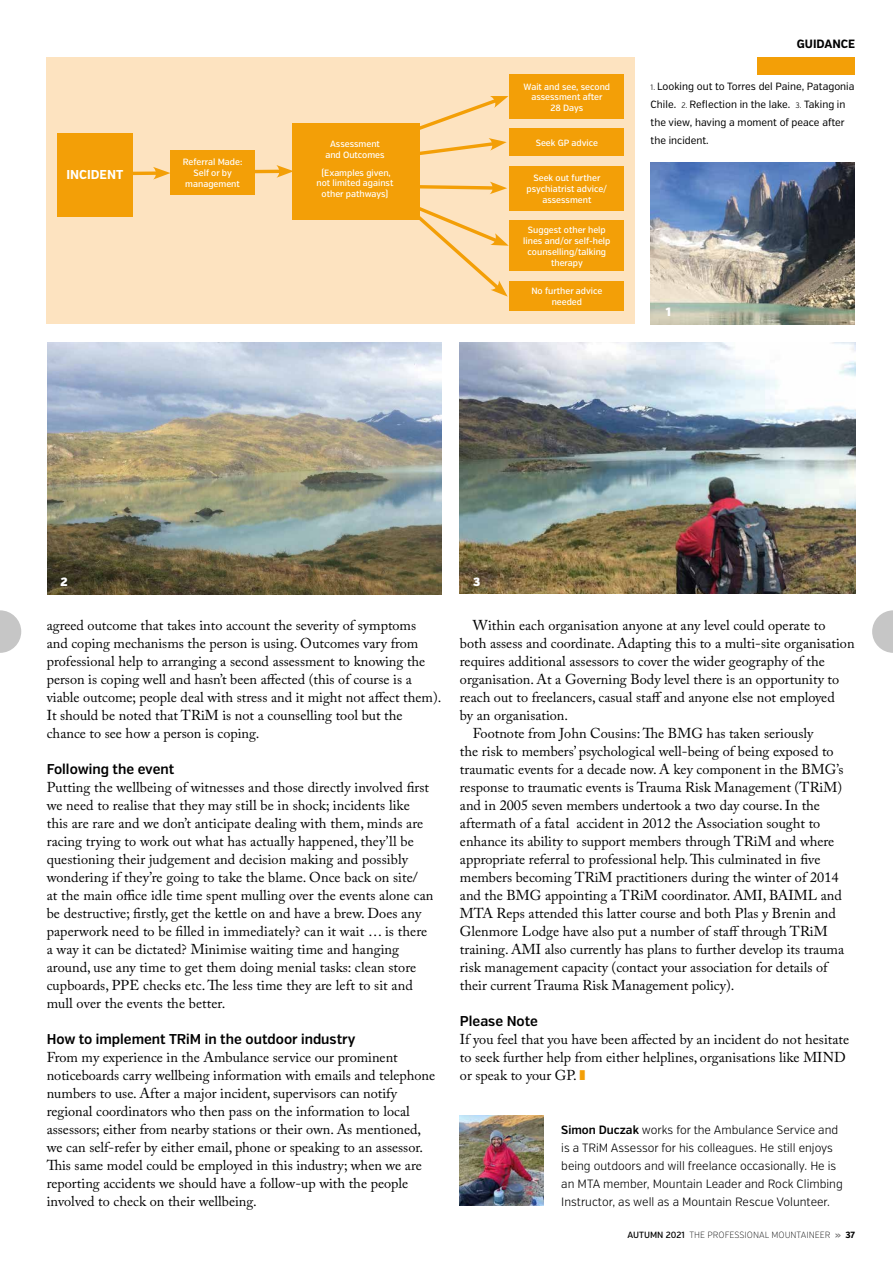
<style>
.page{position:relative;width:893px;height:1263px;background:#fff}
.page>*{position:absolute;margin:0;border:0;box-sizing:border-box;transform-origin:0 0}
.t1{font:14.25px/18px "Adobe Caslon Pro";color:#000}
.t2{font:600 14.25px "Verb Cond";color:#000}
.t3{font:700 12.9px "Verb Cond";color:#fff}
.t4{font:300 12px/18px "Verb Cond";color:#000}
.t5{font:700 12px "Verb Cond";color:#000}
.t6{font:900 12px "Verb Cond";color:#fff}
.t7{font:10.5px/18px "Verb Cond";color:#000}
.t8{font:500 9px/10.8px "Verb Cond";color:#fff;text-align:center}
.t9{font:200 9px "Verb Cond";color:#000}
.s1{font-weight:300;font-size:7.8px}
.s2{color:#f39f07}
.s3{font-weight:600}
.s4{font-weight:500}
.s5{font-weight:600;color:#706f6f}
.s6{font-weight:700}
</style>
<div class="page">
<img style="left:460px;top:1116px;width:84px;height:90px">
<img style="left:460px;top:342px;width:395px;height:251px">
<div style="left:47px;top:58px;width:588px;height:266px;background:#fde3c0"></div>
<div style="left:170px;top:150px;width:85px;height:44px;background:#f39f07"></div>
<div style="left:293px;top:123px;width:127px;height:97px;background:#f39f07"></div>
<div style="left:57px;top:133px;width:75px;height:83px;background:#f39f07"></div>
<div style="left:510px;top:74px;width:114px;height:44px;background:#f39f07"></div>
<div style="left:510px;top:129px;width:114px;height:27px;background:#f39f07"></div>
<div style="left:510px;top:166px;width:114px;height:44px;background:#f39f07"></div>
<div style="left:510px;top:221px;width:114px;height:50px;background:#f39f07"></div>
<div style="left:510px;top:282px;width:114px;height:29px;background:#f39f07"></div>
<hr style="left:248px;top:170px;width:35px;height:3px;background:#f39f07">
<svg style="left:276px;top:165px;width:17px;height:13px"></svg>
<svg style="left:420px;top:182px;width:87px;height:12px"></svg>
<svg style="left:419px;top:207px;width:90px;height:90px"></svg>
<svg style="left:420px;top:96px;width:88px;height:59px"></svg>
<img style="left:47px;top:342px;width:395px;height:252px">
<img style="left:651px;top:162px;width:204px;height:162px">
<svg style="left:132px;top:171px;width:21px;height:4px"></svg>
<svg style="left:153px;top:167px;width:17px;height:13px"></svg>
<div style="left:757px;top:57px;width:98px;height:17px;background:#f39f07"></div>
<svg style="left:872px;top:610px;width:21px;height:43px"></svg>
<svg style="left:0;top:610px;width:21px;height:43px"></svg>
<p class="t3" style="left:66px;top:167px;width:58px">INCIDENT</p>
<p class="t8" style="left:183px;top:157px;width:61px">Referral Made:<br>Self or by management</p>
<p class="t8" style="left:325px;top:139px;width:61px">Assessment and Outcomes</p>
<p class="t8" style="left:317px;top:167px;width:78px">(Examples given, not limited against other pathways)</p>
<p class="t8" style="left:524px;top:81px;width:88px">Wait and see, second assessment after<br>28 Days</p>
<p class="t8" style="left:536px;top:137px;width:64px">Seek GP advice</p>
<p class="t8" style="left:527px;top:172px;width:82px">Seek out further psychiatrist advice/ assessment</p>
<p class="t8" style="left:523px;top:225px;width:89px">Suggest other help lines and/or self-help counselling/talking therapy</p>
<p class="t8" style="left:531px;top:286px;width:73px">No further advice needed</p>
<p class="t5" style="left:797px;top:36px;width:60px">GUIDANCE</p>
<p class="t7" style="left:651px;top:78px;width:205px"><span class="s1">1.</span> Looking out to Torres del Paine, Patagonia Chile. <span class="s1">2.</span> Reflection in the lake. <span class="s1">3.</span> Taking in the view, having a moment of peace after the incident.</p>
<p class="t6" style="left:666px;top:305px;width:7px">1</p>
<p class="t6" style="left:60px;top:575px;width:9px">2</p>
<p class="t6" style="left:473px;top:574px;width:9px">3</p>
<p class="t1" style="left:47px;top:616px;width:396px">agreed outcome that takes into account the severity of symptoms<br>and coping mechanisms the person is using. Outcomes vary from professional help to arranging a second assessment to knowing the person is coping well and hasn’t been affected (this of course is a viable outcome; people deal with stress and it might not affect them).<br>It should be noted that TRiM is not a counselling tool but the chance to see how a person is coping.</p>
<p class="t2" style="left:47px;top:760px;width:129px">Following the event</p>
<p class="t1" style="left:47px;top:778px;width:388px">Putting the wellbeing of witnesses and those directly involved first we need to realise that they may still be in shock; incidents like this are rare and we don’t anticipate dealing with them, minds are racing trying to work out what has actually happened, they’ll be questioning their judgement and decision making and possibly wondering if they’re going to take the blame. Once back on site/<br>at the main office idle time spent mulling over the events alone can be destructive; firstly, get the kettle on and have a brew. Does any paperwork need to be filled in immediately? can it wait … is there a way it can be dictated? Minimise waiting time and hanging around, use any time to get them doing menial tasks: clean store cupboards, PPE checks etc. The less time they are left to sit and mull over the events the better.</p>
<p class="t2" style="left:47px;top:1030px;width:310px">How to implement TRiM in the outdoor industry</p>
<p class="t1" style="left:47px;top:1048px;width:390px">From my experience in the Ambulance service our prominent noticeboards carry wellbeing information with emails and telephone numbers to use. After a major incident, supervisors can notify regional coordinators who then pass on the information to local assessors; either from nearby stations or their own. As mentioned, we can self-refer by either email, phone or speaking to an assessor.<br>This same model could be employed in this industry; when we are reporting accidents we should have a follow-up with the people involved to check on their wellbeing.</p>
<p class="t1" style="left:473px;top:616px;width:354px">Within each organisation anyone at any level could operate to</p>
<p class="t1" style="left:460px;top:634px;width:396px">both assess and coordinate. Adapting this to a multi-site organisation</p>
<p class="t1" style="left:460px;top:652px;width:366px">requires additional assessors to cover the wider geography of the</p>
<p class="t1" style="left:460px;top:670px;width:381px">organisation. At a Governing Body level there is an opportunity to</p>
<p class="t1" style="left:460px;top:688px;width:376px">reach out to freelancers, casual staff and anyone else not employed</p>
<p class="t1" style="left:460px;top:706px;width:110px">by an organisation.</p>
<p class="t1" style="left:473px;top:724px;width:342px">Footnote from John Cousins: The BMG has taken seriously</p>
<p class="t1" style="left:460px;top:742px;width:375px">the risk to members’ psychological well-being of being exposed to</p>
<p class="t1" style="left:460px;top:760px;width:385px">traumatic events for a decade now. A key component in the BMG’s</p>
<p class="t1" style="left:460px;top:778px;width:384px">response to traumatic events is Trauma Risk Management (TRiM)</p>
<p class="t1" style="left:460px;top:796px;width:362px">and in 2005 seven members undertook a two day course. In the</p>
<p class="t1" style="left:460px;top:814px;width:362px">aftermath of a fatal accident in 2012 the Association sought to</p>
<p class="t1" style="left:460px;top:832px;width:376px">enhance its ability to support members through TRiM and where</p>
<p class="t1" style="left:460px;top:850px;width:362px">appropriate referral to professional help. This culminated in five</p>
<p class="t1" style="left:460px;top:868px;width:380px">members becoming TRiM practitioners during the winter of 2014</p>
<p class="t1" style="left:460px;top:886px;width:383px">and the BMG appointing a TRiM coordinator. AMI, BAIML and</p>
<p class="t1" style="left:460px;top:904px;width:377px">MTA Reps attended this latter course and both Plas y Brenin and</p>
<p class="t1" style="left:460px;top:922px;width:369px">Glenmore Lodge have also put a number of staff through TRiM</p>
<p class="t1" style="left:460px;top:940px;width:386px">training. AMI also currently has plans to further develop its trauma</p>
<p class="t1" style="left:460px;top:958px;width:369px">risk management capacity (contact your association for details of</p>
<p class="t1" style="left:460px;top:976px;width:276px">their current Trauma Risk Management policy).</p>
<p class="t2" style="left:460px;top:1012px;width:80px">Please Note</p>
<p class="t1" style="left:460px;top:1030px;width:391px">If you feel that you have been affected by an incident do not hesitate to seek further help from either helplines, organisations like MIND or speak to your GP. <span class="s2">❚</span></p>
<p class="t4" style="left:561px;top:1121px;width:283px"><span class="s3">Simon Duczak</span> works for the Ambulance Service and is a TRiM Assessor for his colleagues. He still enjoys being outdoors and will freelance occasionally. He is an MTA member, Mountain Leader and Rock Climbing Instructor, as well as a Mountain Rescue Volunteer.</p>
<p class="t9" style="left:627px;top:1229px;width:229px"><span class="s4">AUTUMN 2021</span> THE PROFESSIONAL MOUNTAINEER <span class="s5">»</span> <span class="s6">37</span></p>
</div>
